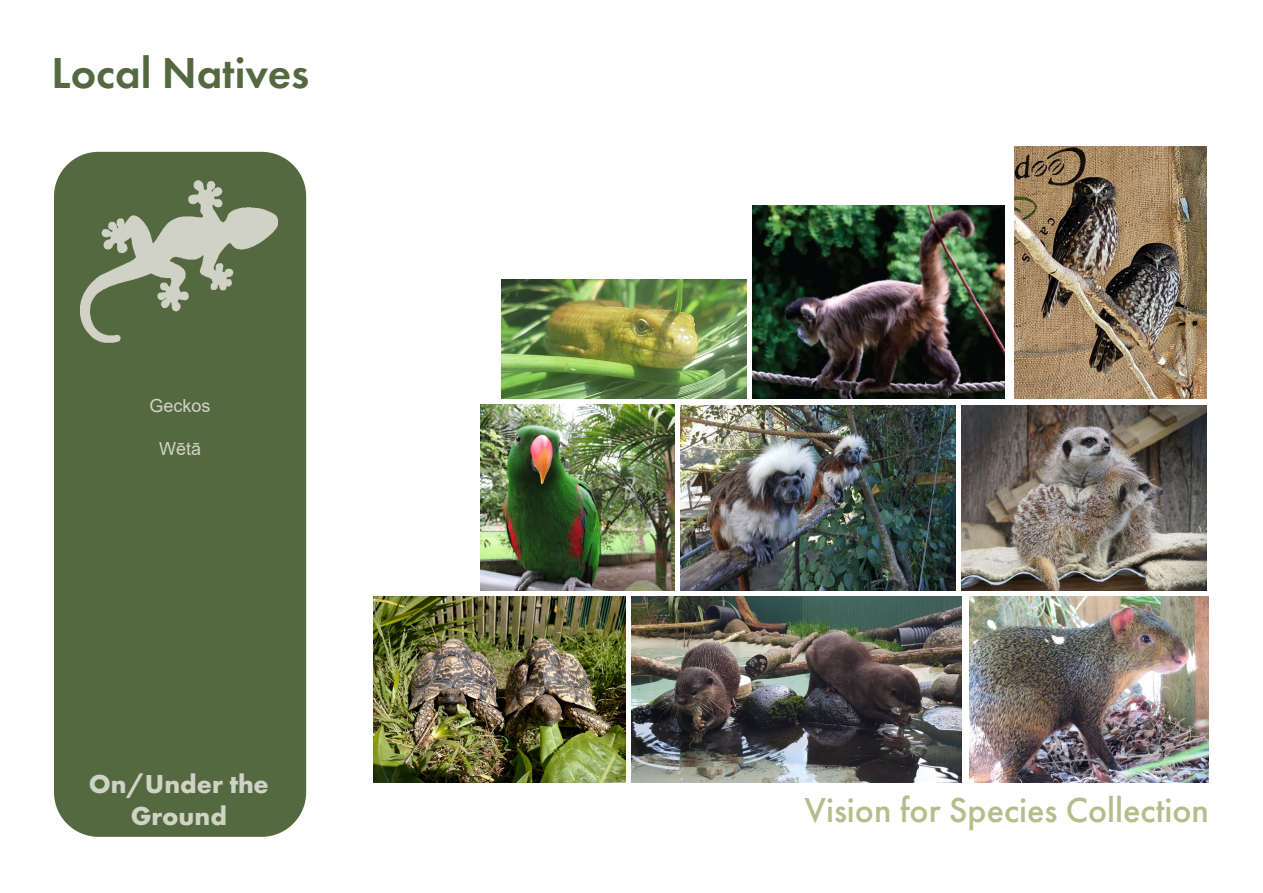
<style>
.page{position:relative;width:1263px;height:893px;background:#fff}
.page>*{position:absolute;margin:0;border:0;box-sizing:border-box;transform-origin:0 0}
.t1{font:600 45px "Futura PT";color:#556940}
.t2{font:500 36px "Futura PT";color:#b5bd8b}
.t3{font:700 27px "Futura PT";color:#d0d2c6}
.t4{font:18px "Arial";color:#d0d2c6}
</style>
<div class="page">
<div style="left:54px;top:152px;width:252px;height:685px;background:#556940;border-radius:45px"></div>
<img style="left:81px;top:180px;width:196px;height:163px">
<img style="left:631px;top:597px;width:330px;height:185px">
<img style="left:961px;top:406px;width:245px;height:185px">
<img style="left:681px;top:406px;width:275px;height:185px">
<img style="left:1014px;top:147px;width:192px;height:251px">
<img style="left:373px;top:597px;width:252px;height:185px">
<img style="left:970px;top:597px;width:239px;height:185px">
<img style="left:753px;top:206px;width:252px;height:193px">
<img style="left:501px;top:280px;width:245px;height:118px">
<img style="left:480px;top:405px;width:195px;height:186px">
<p class="t1" style="left:52px;top:45px;width:259px">Local Natives</p>
<p class="t4" style="left:150px;top:393px;width:63px">Geckos</p>
<p class="t4" style="left:159px;top:436px;width:44px">Wētā</p>
<p class="t3" style="left:89px;top:766px;width:181px">On/Under the</p>
<p class="t3" style="left:131px;top:799px;width:98px">Ground</p>
<p class="t2" style="left:804px;top:788px;width:406px">Vision for Species Collection</p>
</div>
